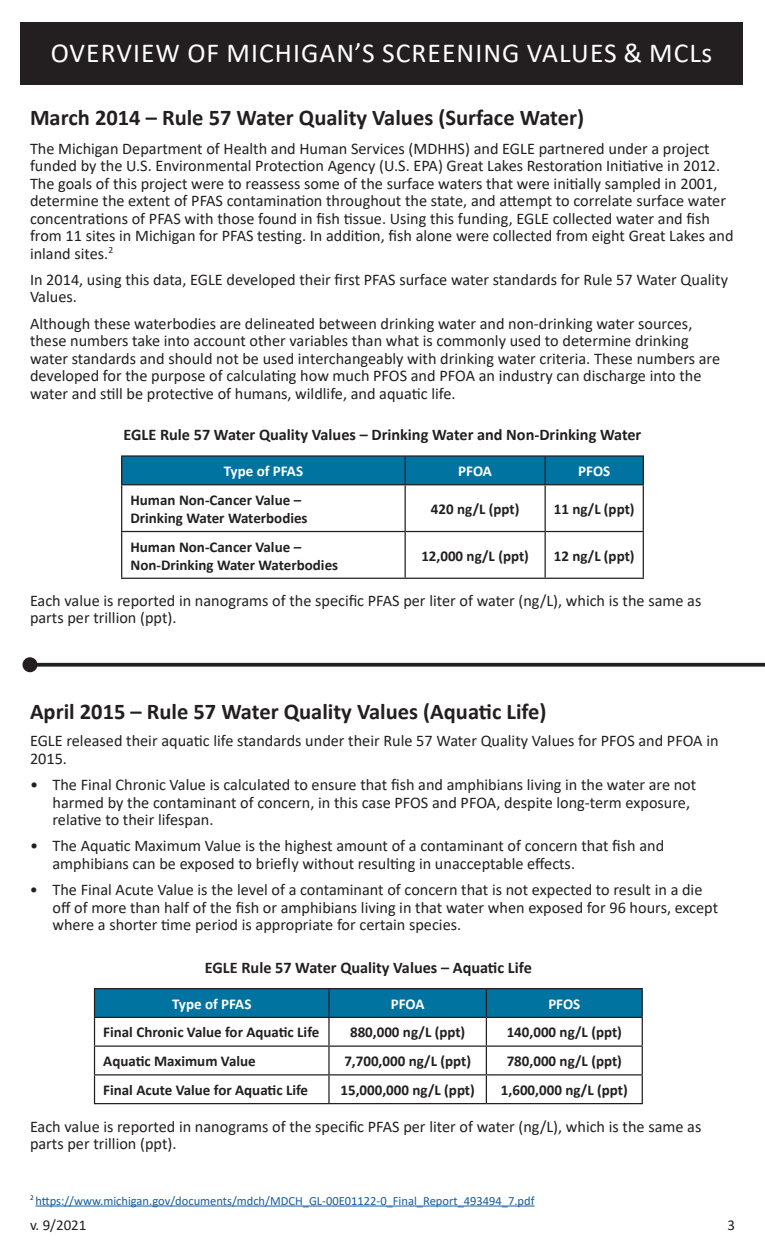
<style>
.page{position:relative;width:765px;height:1260px;background:#fff}
.page>*{position:absolute;margin:0;border:0;box-sizing:border-box;transform-origin:0 0}
.t1{font:27.5px "Calibri";letter-spacing:.04em;color:#fff}
.t2{font:700 22.5px "Calibri";color:#231f20}
.t3{font:16.25px/17.5px "Calibri";color:#231f20}
.t4{font:700 16.25px "Calibri";color:#231f20}
.t5{font:700 15px/18px "Calibri";color:#231f20}
.t6{font:700 15px "Calibri";color:#fff}
.t7{font:15px "Calibri";color:#231f20}
.t8{font:12.5px "Calibri";color:#175d9e}
.t9{font:9.5px "Calibri";color:#231f20}
</style>
<div class="page">
<svg style="left:38px;top:663px;width:727px;height:4px;background:#373334"></svg>
<div style="left:22px;top:657px;width:16px;height:15px;background:#231f20;border-radius:50%"></div>
<div style="left:122px;top:456px;width:283px;height:29px;background:#0073a0"></div>
<div style="left:405px;top:456px;width:140px;height:29px;background:#0073a0"></div>
<div style="left:545px;top:456px;width:98px;height:29px;background:#0073a0"></div>
<hr style="left:121px;top:455px;width:284px;height:2px;background:#231f20">
<svg style="left:121px;top:457px;width:1px;height:27px"></svg>
<hr style="left:405px;top:455px;width:140px;height:2px;background:#231f20">
<svg style="left:405px;top:457px;width:1px;height:27px"></svg>
<hr style="left:545px;top:455px;width:99px;height:2px;background:#231f20">
<svg style="left:545px;top:457px;width:1px;height:27px"></svg>
<svg style="left:643px;top:457px;width:1px;height:27px"></svg>
<hr style="left:121px;top:484px;width:284px;height:1px;background:#231f20">
<hr style="left:121px;top:485px;width:1px;height:46px;background:#231f20">
<hr style="left:405px;top:484px;width:140px;height:1px;background:#231f20">
<hr style="left:405px;top:485px;width:1px;height:46px;background:#231f20">
<hr style="left:545px;top:484px;width:99px;height:1px;background:#231f20">
<hr style="left:545px;top:485px;width:1px;height:46px;background:#231f20">
<hr style="left:643px;top:485px;width:1px;height:46px;background:#231f20">
<hr style="left:121px;top:531px;width:284px;height:1px;background:#231f20">
<hr style="left:121px;top:532px;width:1px;height:46px;background:#231f20">
<hr style="left:405px;top:531px;width:140px;height:1px;background:#231f20">
<hr style="left:405px;top:532px;width:1px;height:46px;background:#231f20">
<hr style="left:545px;top:531px;width:99px;height:1px;background:#231f20">
<hr style="left:545px;top:532px;width:1px;height:46px;background:#231f20">
<hr style="left:643px;top:532px;width:1px;height:46px;background:#231f20">
<hr style="left:121px;top:578px;width:284px;height:1px;background:#231f20">
<hr style="left:405px;top:578px;width:140px;height:1px;background:#231f20">
<hr style="left:545px;top:578px;width:99px;height:1px;background:#231f20">
<div style="left:95px;top:989px;width:234px;height:28px;background:#0073a0"></div>
<div style="left:329px;top:989px;width:157px;height:28px;background:#0073a0"></div>
<div style="left:486px;top:989px;width:156px;height:28px;background:#0073a0"></div>
<hr style="left:94px;top:988px;width:235px;height:1px;background:#231f20">
<hr style="left:329px;top:988px;width:157px;height:1px;background:#231f20">
<hr style="left:328px;top:989px;width:2px;height:28px;background:#231f20">
<hr style="left:486px;top:988px;width:157px;height:1px;background:#231f20">
<hr style="left:94px;top:1017px;width:235px;height:1px;background:#231f20">
<hr style="left:329px;top:1017px;width:157px;height:1px;background:#231f20">
<hr style="left:328px;top:1018px;width:2px;height:27px;background:#231f20">
<hr style="left:486px;top:1017px;width:157px;height:1px;background:#231f20">
<hr style="left:94px;top:1045px;width:235px;height:2px;background:#231f20">
<hr style="left:329px;top:1045px;width:157px;height:2px;background:#231f20">
<hr style="left:328px;top:1047px;width:2px;height:27px;background:#231f20">
<hr style="left:486px;top:1045px;width:157px;height:2px;background:#231f20">
<hr style="left:94px;top:1074px;width:235px;height:1px;background:#231f20">
<svg style="left:94px;top:989px;width:1px;height:114px"></svg>
<hr style="left:329px;top:1074px;width:157px;height:1px;background:#231f20">
<hr style="left:328px;top:1076px;width:2px;height:27px;background:#231f20">
<hr style="left:486px;top:1074px;width:157px;height:1px;background:#231f20">
<svg style="left:486px;top:989px;width:1px;height:114px"></svg>
<svg style="left:642px;top:989px;width:1px;height:114px"></svg>
<hr style="left:94px;top:1103px;width:235px;height:1px;background:#231f20">
<hr style="left:329px;top:1103px;width:157px;height:1px;background:#231f20">
<hr style="left:486px;top:1103px;width:157px;height:1px;background:#231f20">
<hr style="left:35px;top:1206px;width:500px;height:1px;background:#175d9e">
<div style="left:20px;top:22px;width:722px;height:63px;background:#231f20"></div>
<h1 class="t1" style="left:51px;top:34px;width:663px">OVERVIEW OF MICHIGAN’S SCREENING VALUES &amp; MCLs</h1>
<h1 class="t2" style="left:30px;top:102px;width:556px">March 2014 – Rule 57 Water Quality Values (Surface Water)</h1>
<p class="t3" style="left:30px;top:139px;width:705px">The Michigan Department of Health and Human Services (MDHHS) and EGLE partnered under a project funded by the U.S. Environmental Protection Agency (U.S. EPA) Great Lakes Restoration Initiative in 2012.<br>The goals of this project were to reassess some of the surface waters that were initially sampled in 2001, determine the extent of PFAS contamination throughout the state, and attempt to correlate surface water concentrations of PFAS with those found in fish tissue. Using this funding, EGLE collected water and fish from 11 sites in Michigan for PFAS testing. In addition, fish alone were collected from eight Great Lakes and inland sites.</p>
<p class="t9" style="left:108px;top:243px;width:6px">2</p>
<p class="t3" style="left:30px;top:270px;width:700px">In 2014, using this data, EGLE developed their first PFAS surface water standards for Rule 57 Water Quality<br>Values.</p>
<p class="t3" style="left:30px;top:314px;width:692px">Although these waterbodies are delineated between drinking water and non-drinking water sources, these numbers take into account other variables than what is commonly used to determine drinking water standards and should not be used interchangeably with drinking water criteria. These numbers are developed for the purpose of calculating how much PFOS and PFOA an industry can discharge into the water and still be protective of humans, wildlife, and aquatic life.</p>
<p class="t4" style="left:124px;top:424px;width:519px">EGLE Rule 57 Water Quality Values – Drinking Water and Non-Drinking Water</p>
<p class="t6" style="left:224px;top:460px;width:81px">Type of PFAS</p>
<p class="t6" style="left:458px;top:460px;width:35px">PFOA</p>
<p class="t6" style="left:578px;top:460px;width:33px">PFOS</p>
<p class="t5" style="left:130px;top:491px;width:179px">Human Non-Cancer Value –<br>Drinking Water Waterbodies</p>
<p class="t5" style="left:431px;top:500px;width:90px">420 ng/L (ppt)</p>
<p class="t5" style="left:554px;top:500px;width:82px">11 ng/L (ppt)</p>
<p class="t5" style="left:130px;top:537px;width:209px">Human Non-Cancer Value –<br>Non-Drinking Water Waterbodies</p>
<p class="t5" style="left:421px;top:546px;width:109px">12,000 ng/L (ppt)</p>
<p class="t5" style="left:554px;top:546px;width:82px">12 ng/L (ppt)</p>
<p class="t3" style="left:30px;top:591px;width:673px">Each value is reported in nanograms of the specific PFAS per liter of water (ng/L), which is the same as parts per trillion (ppt).</p>
<h1 class="t2" style="left:30px;top:695px;width:518px">April 2015 – Rule 57 Water Quality Values (Aquatic Life)</h1>
<p class="t3" style="left:30px;top:732px;width:690px">EGLE released their aquatic life standards under their Rule 57 Water Quality Values for PFOS and PFOA in<br>2015.</p>
<p class="t3" style="left:30px;top:776px;width:10px">•</p>
<p class="t3" style="left:53px;top:776px;width:645px">The Final Chronic Value is calculated to ensure that fish and amphibians living in the water are not harmed by the contaminant of concern, in this case PFOS and PFOA, despite long-term exposure, relative to their lifespan.</p>
<p class="t3" style="left:53px;top:837px;width:613px;text-indent:-23px">• The Aquatic Maximum Value is the highest amount of a contaminant of concern that fish and amphibians can be exposed to briefly without resulting in unacceptable effects.</p>
<p class="t3" style="left:53px;top:881px;width:667px;text-indent:-23px">• The Final Acute Value is the level of a contaminant of concern that is not expected to result in a die off of more than half of the fish or amphibians living in that water when exposed for 96 hours, except where a shorter time period is appropriate for certain species.</p>
<p class="t4" style="left:205px;top:956px;width:328px">EGLE Rule 57 Water Quality Values – Aquatic Life</p>
<p class="t6" style="left:172px;top:993px;width:81px">Type of PFAS</p>
<p class="t6" style="left:391px;top:993px;width:35px">PFOA</p>
<p class="t6" style="left:548px;top:993px;width:33px">PFOS</p>
<p class="t5" style="left:103px;top:1023px;width:218px">Final Chronic Value for Aquatic Life</p>
<p class="t5" style="left:350px;top:1023px;width:117px">880,000 ng/L (ppt)</p>
<p class="t5" style="left:507px;top:1023px;width:117px">140,000 ng/L (ppt)</p>
<p class="t5" style="left:103px;top:1052px;width:154px">Aquatic Maximum Value</p>
<p class="t5" style="left:344px;top:1052px;width:128px">7,700,000 ng/L (ppt)</p>
<p class="t5" style="left:507px;top:1052px;width:117px">780,000 ng/L (ppt)</p>
<p class="t5" style="left:103px;top:1081px;width:206px">Final Acute Value for Aquatic Life</p>
<p class="t5" style="left:341px;top:1081px;width:136px">15,000,000 ng/L (ppt)</p>
<p class="t5" style="left:501px;top:1081px;width:128px">1,600,000 ng/L (ppt)</p>
<p class="t3" style="left:30px;top:1117px;width:673px">Each value is reported in nanograms of the specific PFAS per liter of water (ng/L), which is the same as parts per trillion (ppt).</p>
<p class="t8" style="left:30px;top:1192px;width:506px"><sup>2</sup> https://www.michigan.gov/documents/mdch/MDCH_GL-00E01122-0_Final_Report_493494_7.pdf</p>
<p class="t7" style="left:30px;top:1215px;width:58px">v. 9/2021</p>
<p class="t7" style="left:727px;top:1215px;width:9px">3</p>
</div>
